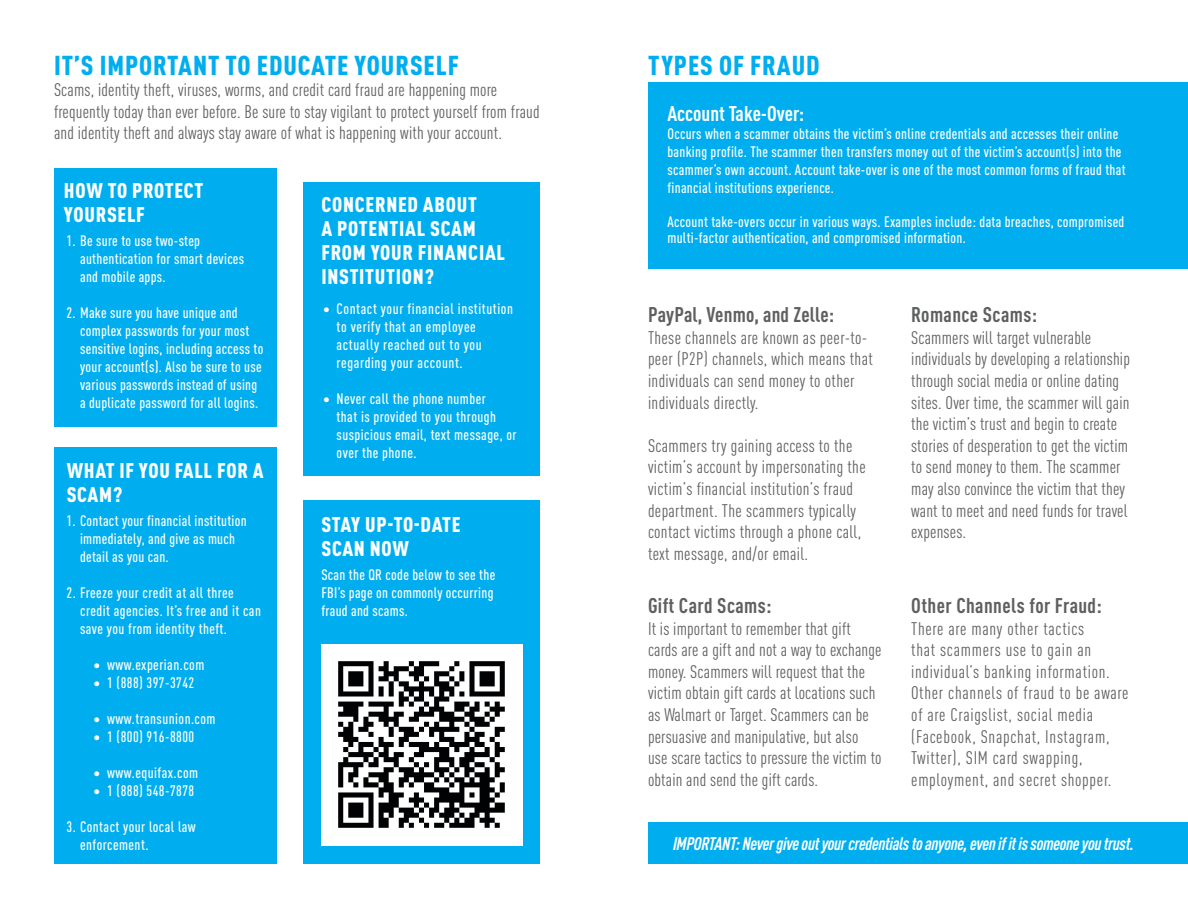
<style>
.page{position:relative;width:1188px;height:918px;background:#fff}
.page>*{position:absolute;margin:0;border:0;box-sizing:border-box;transform-origin:0 0}
.t1{font:900 condensed 27px "DINOT";letter-spacing:.035em;color:#00aeef}
.t2{font:900 condensed 21px/24px "DINOT";letter-spacing:.035em;color:#fff}
.t3{font:700 condensed 21px "DINOT";letter-spacing:.02em;color:#5e5f5f}
.t4{font:700 condensed 21px "DINOT";color:#fff}
.t5{font:condensed 18px/21.6px "DINOT";letter-spacing:.01em;color:#5e5f5f}
.t6{font:condensed 18px/21.6px "DINOT";letter-spacing:.04em;color:#5e5f5f}
.t7{font:italic 700 condensed 18px "DINOT";letter-spacing:-.02em;color:#fff}
.t8{font:500 condensed 15px/18px "DINOT";letter-spacing:.02em;color:#fff}
.t9{font:500 condensed 15px/18px "DINOT";letter-spacing:.04em;color:#fff}
</style>
<div class="page">
<div style="left:648px;top:823px;width:540px;height:41px;background:#00aeef"></div>
<div style="left:648px;top:83px;width:540px;height:186px;background:#00aeef"></div>
<div style="left:54px;top:168px;width:223px;height:259px;background:#00aeef"></div>
<div style="left:54px;top:448px;width:223px;height:416px;background:#00aeef"></div>
<div style="left:304px;top:182px;width:236px;height:293px;background:#00aeef"></div>
<div style="left:304px;top:500px;width:236px;height:364px;background:#00aeef"></div>
<img style="left:321px;top:644px;width:201px;height:201px">
<p class="t1" style="left:54px;top:45px;width:406px">IT’S IMPORTANT TO EDUCATE YOURSELF</p>
<p class="t5" style="left:54px;top:78px;width:487px">Scams, identity theft, viruses, worms, and credit card fraud are happening more frequently today than ever before. Be sure to stay vigilant to protect yourself from fraud and identity theft and always stay aware of what is happening with your account.</p>
<p class="t2" style="left:64px;top:177px;width:141px">HOW TO PROTECT<br>YOURSELF</p>
<p class="t8" style="left:80px;top:230px;width:166px;text-indent:-14px">1. Be sure to use two-step authentication for smart devices and mobile apps.</p>
<p class="t8" style="left:80px;top:302px;width:185px;text-indent:-14px">2. Make sure you have unique and complex passwords for your most sensitive logins, including access to your account(s). Also be sure to use various passwords instead of using a duplicate password for all logins.</p>
<p class="t2" style="left:67px;top:456px;width:199px">WHAT IF YOU FALL FOR A<br>SCAM?</p>
<p class="t8" style="left:80px;top:511px;width:168px;text-indent:-14px">1. Contact your financial institution immediately, and give as much detail as you can.</p>
<p class="t8" style="left:80px;top:583px;width:182px;text-indent:-14px">2. Freeze your credit at all three credit agencies. It’s free and it can save you from identity theft.</p>
<p class="t8" style="left:94px;top:655px;width:112px">• www.experian.com</p>
<p class="t8" style="left:94px;top:673px;width:102px">• 1 (888) 397-3742</p>
<p class="t8" style="left:94px;top:709px;width:124px">• www.transunion.com</p>
<p class="t8" style="left:94px;top:727px;width:102px">• 1 (800) 916-8800</p>
<p class="t8" style="left:94px;top:763px;width:106px">• www.equifax.com</p>
<p class="t8" style="left:94px;top:781px;width:102px">• 1 (888) 548-7878</p>
<p class="t8" style="left:80px;top:817px;width:117px;text-indent:-14px">3. Contact your local law enforcement.</p>
<p class="t2" style="left:321px;top:191px;width:185px">CONCERNED ABOUT<br>A POTENTIAL SCAM<br>FROM YOUR FINANCIAL<br>INSTITUTION?</p>
<p class="t9" style="left:337px;top:299px;width:178px;text-indent:-14px">• Contact your financial institution to verify that an employee actually reached out to you regarding your account.</p>
<p class="t8" style="left:337px;top:389px;width:182px;text-indent:-14px">• Never call the phone number<br>that is provided to you through suspicious email, text message, or over the phone.</p>
<p class="t2" style="left:321px;top:511px;width:141px">STAY UP-TO-DATE</p>
<p class="t2" style="left:321px;top:535px;width:89px">SCAN NOW</p>
<p class="t8" style="left:321px;top:565px;width:175px">Scan the QR code below to see the<br>FBI’s page on commonly occurring fraud and scams.</p>
<p class="t1" style="left:648px;top:45px;width:173px">TYPES OF FRAUD</p>
<p class="t4" style="left:667px;top:98px;width:138px">Account Take-Over:</p>
<p class="t8" style="left:667px;top:124px;width:460px">Occurs when a scammer obtains the victim’s online credentials and accesses their online banking profile. The scammer then transfers money out of the victim’s account(s) into the scammer’s own account. Account take-over is one of the most common forms of fraud that financial institutions experience.</p>
<p class="t8" style="left:667px;top:213px;width:459px;line-height:16.2px">Account take-overs occur in various ways. Examples include: data breaches, compromised multi-factor authentication, and compromised information.</p>
<p class="t3" style="left:648px;top:299px;width:188px">PayPal, Venmo, and Zelle:</p>
<p class="t5" style="left:648px;top:326px;width:226px">These channels are known as peer-to&shy;peer (P2P) channels, which means that individuals can send money to other individuals directly.</p>
<p class="t5" style="left:648px;top:434px;width:219px">Scammers try gaining access to the victim’s account by impersonating the victim’s financial institution’s fraud department. The scammers typically contact victims through a phone call, text message, and/or email.</p>
<p class="t3" style="left:648px;top:590px;width:125px">Gift Card Scams:</p>
<p class="t5" style="left:648px;top:616px;width:235px">It is important to remember that gift cards are a gift and not a way to exchange money. Scammers will request that the victim obtain gift cards at locations such as Walmart or Target. Scammers can be persuasive and manipulative, but also use scare tactics to pressure the victim to obtain and send the gift cards.</p>
<p class="t3" style="left:911px;top:299px;width:128px">Romance Scams:</p>
<p class="t5" style="left:911px;top:326px;width:220px">Scammers will target vulnerable individuals by developing a relationship through social media or online dating sites. Over time, the scammer will gain the victim’s trust and begin to create stories of desperation to get the victim to send money to them. The scammer may also convince the victim that they want to meet and need funds for travel expenses.</p>
<p class="t3" style="left:911px;top:590px;width:192px">Other Channels for Fraud:</p>
<p class="t6" style="left:911px;top:616px;width:219px">There are many other tactics<br>that scammers use to gain an individual’s banking information.<br>Other channels of fraud to be aware of are Craigslist, social media (Facebook, Snapchat, Instagram,<br>Twitter), SIM card swapping, employment, and secret shopper.</p>
<p class="t7" style="left:673px;top:831px;width:462px">IMPORTANT: Never give out your credentials to anyone, even if it is someone you trust.</p>
</div>
